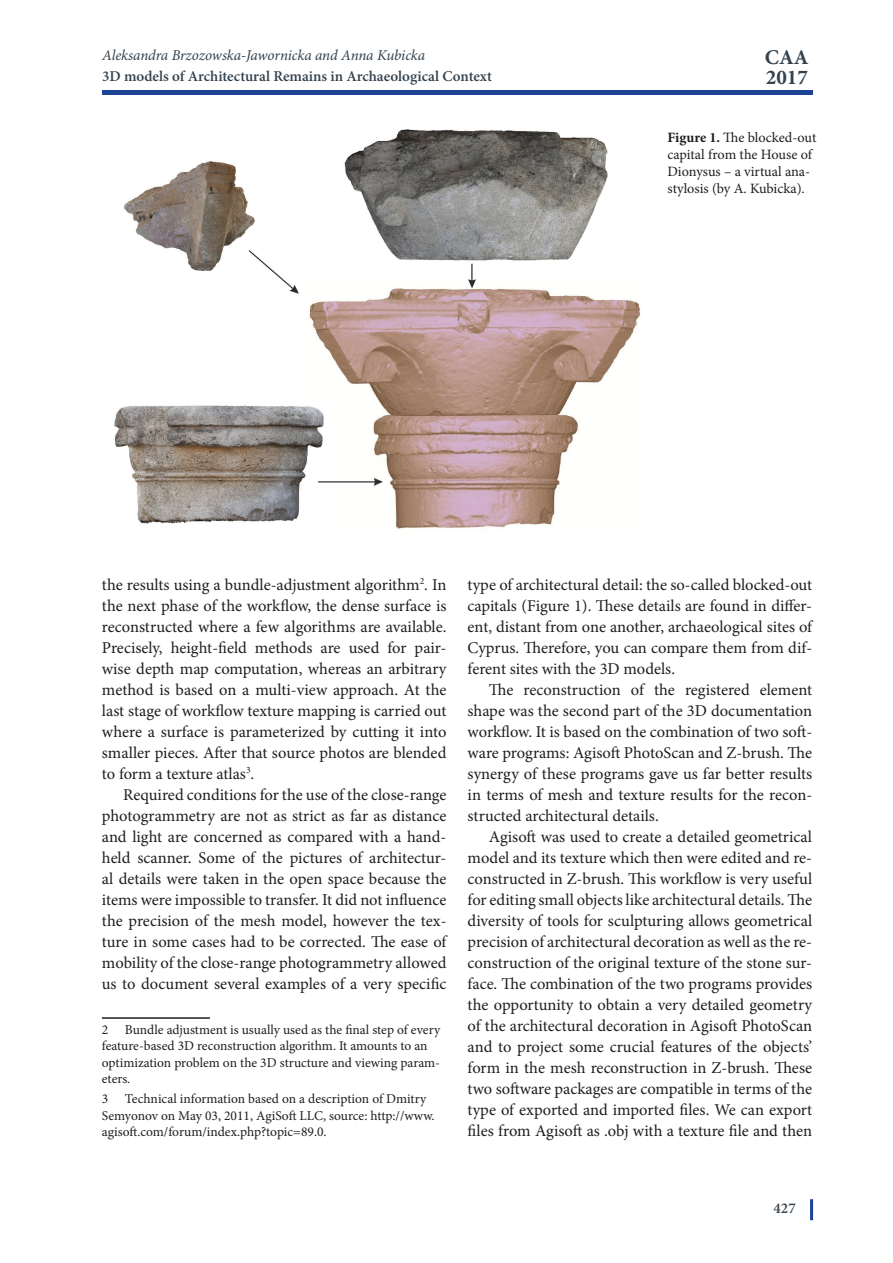
<style>
.page{position:relative;width:893px;height:1263px;background:#fff}
.page>*{position:absolute;margin:0;border:0;box-sizing:border-box;transform-origin:0 0}
.t1{font:21px/19.5px "Minion Pro Bold 4";color:#33424e}
.t2{font:16.5px/21px "Minion Pro";color:#1d1e1f;text-align:justify}
.t3{font:600 15px "Minion Pro";color:#33424e}
.t4{font:italic 15px "Minion Pro";letter-spacing:-.01em;color:#33424e}
.t5{font:14.25px/17.1px "Minion Pro";letter-spacing:-.005em;color:#1d1e1f}
.t6{font:13.5px/16.2px "Minion Pro";color:#1d1e1f}
.s1{font-weight:700}
</style>
<div class="page">
<div style="left:102px;top:90px;width:710px;height:5px;background:#1d4395"></div>
<hr style="left:810px;top:1199px;width:3px;height:21px;background:#1d4395">
<hr style="left:102px;top:1017px;width:108px;height:2px;background:#1d1e1f">
<img style="left:114px;top:129px;width:527px;height:400px">
<p class="t4" style="left:102px;top:45px;width:325px">Aleksandra Brzozowska-Jawornicka and Anna Kubicka</p>
<p class="t3" style="left:102px;top:65px;width:391px">3D models of Architectural Remains in Archaeological Context</p>
<p class="t1" style="left:765px;top:47px;width:45px">CAA<br>2017</p>
<p class="t5" style="left:667px;top:129px;width:150px"><span class="s1">Figure 1.</span> The blocked-out capital from the House of<br>Dionysus – a virtual ana&shy;stylosis (by A. Kubicka).</p>
<p class="t2" style="left:102px;top:574px;width:346px">the results using a bundle-adjustment algorithm<sup>2</sup>. In the next phase of the workflow, the dense surface is reconstructed where a few algorithms are available.<br>Precisely, height-field methods are used for pair&shy;wise depth map computation, whereas an arbitrary method is based on a multi-view approach. At the last stage of workflow texture mapping is carried out where a surface is parameterized by cutting it into smaller pieces. After that source photos are blended to form a texture atlas<sup>3</sup>.</p>
<p class="t2" style="left:102px;top:784px;width:346px;text-indent:21px">Required conditions for the use of the close-range photogrammetry are not as strict as far as distance and light are concerned as compared with a hand&shy;held scanner. Some of the pictures of architectur&shy;al details were taken in the open space because the items were impossible to transfer. It did not influence the precision of the mesh model, however the tex&shy;ture in some cases had to be corrected. The ease of mobility of the close-range photogrammetry allowed us to document several examples of a very specific</p>
<p class="t6" style="left:102px;top:1022px;width:340px">2 Bundle adjustment is usually used as the final step of every feature-based 3D reconstruction algorithm. It amounts to an optimization problem on the 3D structure and viewing param&shy;eters.</p>
<p class="t6" style="left:102px;top:1091px;width:334px">3 Technical information based on a description of Dmitry<br>Semyonov on May 03, 2011, AgiSoft LLC, source: http://www. agisoft.com/forum/index.php?topic=89.0.</p>
<p class="t2" style="left:468px;top:574px;width:346px">type of architectural detail: the so-called blocked-out capitals (Figure 1). These details are found in differ&shy;ent, distant from one another, archaeological sites of Cyprus. Therefore, you can compare them from dif&shy;ferent sites with the 3D models.</p>
<p class="t2" style="left:468px;top:679px;width:346px;text-indent:21px">The reconstruction of the registered element shape was the second part of the 3D documentation workflow. It is based on the combination of two soft&shy;ware programs: Agisoft PhotoScan and Z-brush. The synergy of these programs gave us far better results in terms of mesh and texture results for the recon&shy;structed architectural details.</p>
<p class="t2" style="left:468px;top:826px;width:346px;text-indent:21px">Agisoft was used to create a detailed geometrical model and its texture which then were edited and re&shy;constructed in Z-brush. This workflow is very useful for editing small objects like architectural details. The diversity of tools for sculpturing allows geometrical precision of architectural decoration as well as the re&shy;construction of the original texture of the stone sur&shy;face. The combination of the two programs provides the opportunity to obtain a very detailed geometry of the architectural decoration in Agisoft PhotoScan and to project some crucial features of the objects’ form in the mesh reconstruction in Z-brush. These two software packages are compatible in terms of the type of exported and imported files. We can export files from Agisoft as .obj with a texture file and then</p>
<p class="t3" style="left:774px;top:1198px;width:24px">427</p>
</div>
